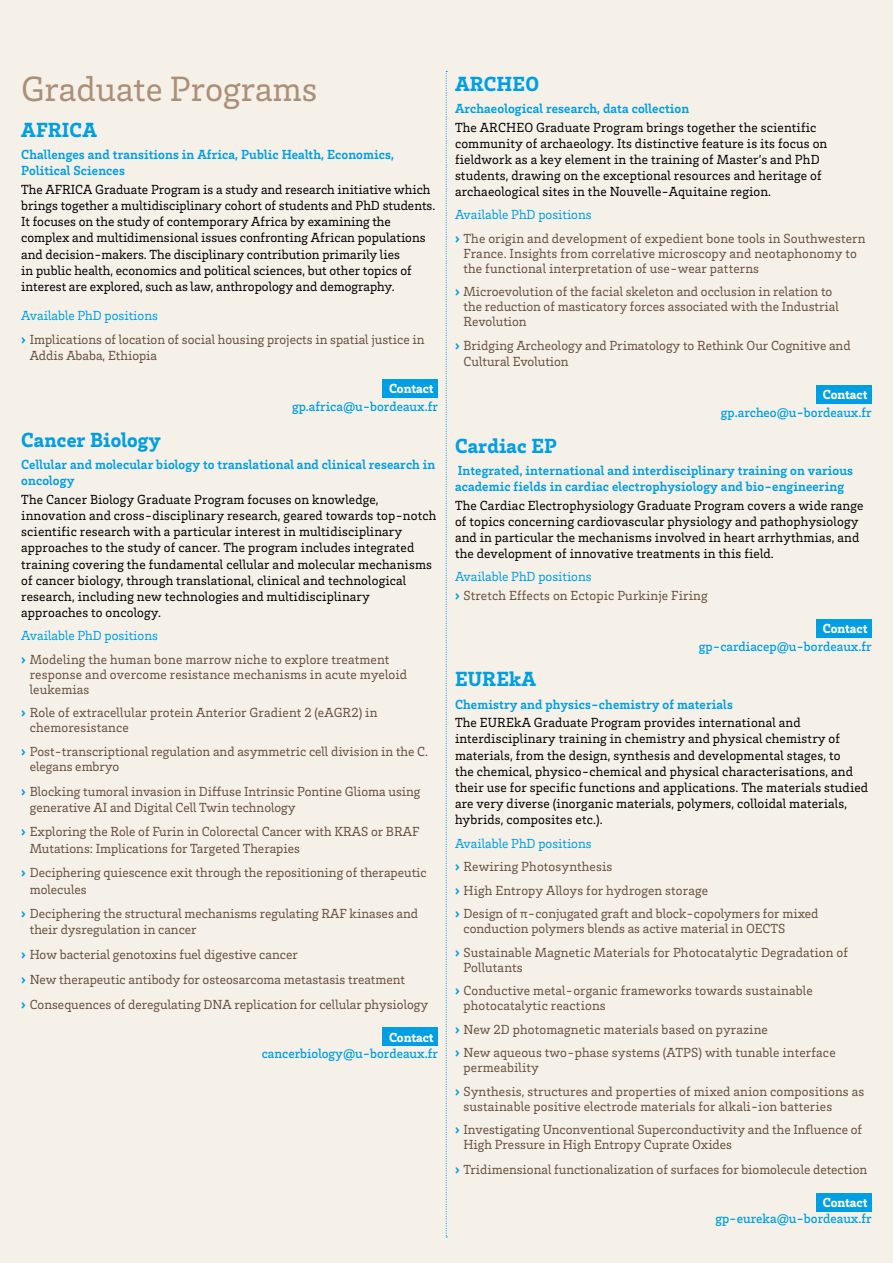
<style>
.page{position:relative;width:893px;height:1263px;background:#f5f1e9}
.page>*{position:absolute;margin:0;border:0;box-sizing:border-box;transform-origin:0 0}
.t1{font:36px "Brix Slab";color:#ab8f77}
.t2{font:900 21px "Brix Slab";letter-spacing:.01em;color:#009fe3}
.t3{font:13.5px/23.5px "Brix Slab";color:#6a503e}
.t4{font:13.5px/16.2px "Brix Slab";letter-spacing:.01em;color:#000}
.t5{font:700 13.5px/16.2px "Brix Slab";letter-spacing:.01em;color:#009fe3}
.t6{font:500 13.5px "Brix Slab";color:#009fe3}
.t7{font:900 13.5px "Brix Slab";color:#fff}
.s1{color:#009fe3}
.s2{font-weight:900;color:#009fe3}
</style>
<div class="page">
<div style="left:382px;top:379px;width:56px;height:19px;background:#009fe3"></div>
<div style="left:382px;top:1028px;width:56px;height:18px;background:#009fe3"></div>
<div style="left:816px;top:385px;width:56px;height:19px;background:#009fe3"></div>
<div style="left:816px;top:619px;width:56px;height:18px;background:#009fe3"></div>
<div style="left:816px;top:1193px;width:56px;height:18px;background:#009fe3"></div>
<svg style="left:446px;top:71px;width:1px;height:1166px"></svg>
<h1 class="t1" style="left:21px;top:66px;width:298px">Graduate Programs</h1>
<h2 class="t2" style="left:21px;top:116px;width:77px">AFRICA</h2>
<p class="t5" style="left:21px;top:146px;width:374px">Challenges and transitions in Africa, Public Health, Economics,<br>Political Sciences</p>
<p class="t4" style="left:21px;top:181px;width:416px">The AFRICA Graduate Program is a study and research initiative which brings together a multidisciplinary cohort of students and PhD students.<br>It focuses on the study of contemporary Africa by examining the complex and multidimensional issues confronting African populations and decision-makers. The disciplinary contribution primarily lies<br>in public health, economics and political sciences, but other topics of interest are explored, such as law, anthropology and demography.</p>
<p class="t3" style="left:21px;top:304px;width:405px"><span class="s1">Available PhD positions<br></span><span class="s2">›</span> Implications of location of social housing projects in spatial justice in</p>
<p class="t3" style="left:30px;top:343px;width:129px">Addis Ababa, Ethiopia</p>
<p class="t7" style="left:389px;top:380px;width:46px">Contact</p>
<p class="t6" style="left:292px;top:398px;width:147px">gp.africa@u-bordeaux.fr</p>
<h2 class="t2" style="left:21px;top:426px;width:141px">Cancer Biology</h2>
<p class="t5" style="left:21px;top:456px;width:416px">Cellular and molecular biology to translational and clinical research in oncology</p>
<p class="t4" style="left:21px;top:491px;width:417px">The Cancer Biology Graduate Program focuses on knowledge, innovation and cross-disciplinary research, geared towards top-notch scientific research with a particular interest in multidisciplinary approaches to the study of cancer. The program includes integrated training covering the fundamental cellular and molecular mechanisms of cancer biology, through translational, clinical and technological research, including new technologies and multidisciplinary approaches to oncology.</p>
<p class="t3" style="left:21px;top:623px;width:370px"><span class="s1">Available PhD positions<br></span><span class="s2">›</span> Modeling the human bone marrow niche to explore treatment</p>
<p class="t3" style="left:30px;top:666px;width:379px;line-height:15px">response and overcome resistance mechanisms in acute myeloid leukemias</p>
<p class="t3" style="left:30px;top:705px;width:349px;line-height:15px;text-indent:-9px"><span class="s2">›</span> Role of extracellular protein Anterior Gradient 2 (eAGR2) in chemoresistance</p>
<p class="t3" style="left:30px;top:743px;width:400px;line-height:15px;text-indent:-9px"><span class="s2">›</span> Post-transcriptional regulation and asymmetric cell division in the C. elegans embryo</p>
<p class="t3" style="left:30px;top:782px;width:392px;line-height:16.2px;text-indent:-9px"><span class="s2">›</span> Blocking tumoral invasion in Diffuse Intrinsic Pontine Glioma using generative AI and Digital Cell Twin technology</p>
<p class="t3" style="left:30px;top:823px;width:391px;line-height:16.2px;text-indent:-9px"><span class="s2">›</span> Exploring the Role of Furin in Colorectal Cancer with KRAS or BRAF<br>Mutations: Implications for Targeted Therapies</p>
<p class="t3" style="left:30px;top:864px;width:399px;line-height:16.2px;text-indent:-9px"><span class="s2">›</span> Deciphering quiescence exit through the repositioning of therapeutic molecules</p>
<p class="t3" style="left:30px;top:905px;width:390px;line-height:16.2px;text-indent:-9px"><span class="s2">›</span> Deciphering the structural mechanisms regulating RAF kinases and their dysregulation in cancer</p>
<p class="t3" style="left:21px;top:942px;width:408px;line-height:24.8px"><span class="s2">›</span> How bacterial genotoxins fuel digestive cancer<br><span class="s2">›</span> New therapeutic antibody for osteosarcoma metastasis treatment<br><span class="s2">›</span> Consequences of deregulating DNA replication for cellular physiology</p>
<p class="t7" style="left:389px;top:1028px;width:46px">Contact</p>
<p class="t6" style="left:262px;top:1045px;width:178px">cancerbiology@u-bordeaux.fr</p>
<h2 class="t2" style="left:455px;top:70px;width:86px">ARCHEO</h2>
<p class="t5" style="left:455px;top:100px;width:236px">Archaeological research, data collection</p>
<p class="t4" style="left:455px;top:118px;width:374px">The ARCHEO Graduate Program brings together the scientific community of archaeology. Its distinctive feature is its focus on fieldwork as a key element in the training of Master’s and PhD students, drawing on the exceptional resources and heritage of archaeological sites in the Nouvelle-Aquitaine region.</p>
<p class="t3" style="left:455px;top:203px;width:412px"><span class="s1">Available PhD positions<br></span><span class="s2">›</span> The origin and development of expedient bone tools in Southwestern</p>
<p class="t3" style="left:463px;top:245px;width:395px;line-height:15px">France. Insights from correlative microscopy and neotaphonomy to the functional interpretation of use-wear patterns</p>
<p class="t3" style="left:463px;top:284px;width:377px;line-height:15px;text-indent:-9px"><span class="s2">›</span> Microevolution of the facial skeleton and occlusion in relation to the reduction of masticatory forces associated with the Industrial<br>Revolution</p>
<p class="t3" style="left:463px;top:337px;width:389px;line-height:16.2px;text-indent:-9px"><span class="s2">›</span> Bridging Archeology and Primatology to Rethink Our Cognitive and<br>Cultural Evolution</p>
<p class="t7" style="left:823px;top:386px;width:46px">Contact</p>
<p class="t6" style="left:721px;top:404px;width:152px">gp.archeo@u-bordeaux.fr</p>
<h2 class="t2" style="left:455px;top:432px;width:103px">Cardiac EP</h2>
<p class="t5" style="left:455px;top:462px;width:400px">Integrated, international and interdisciplinary training on various academic fields in cardiac electrophysiology and bio-engineering</p>
<p class="t4" style="left:455px;top:497px;width:410px">The Cardiac Electrophysiology Graduate Program covers a wide range of topics concerning cardiovascular physiology and pathophysiology and in particular the mechanisms involved in heart arrhythmias, and the development of innovative treatments in this field.</p>
<p class="t3" style="left:455px;top:567px;width:254px;line-height:18.3px"><span class="s1">Available PhD positions<br></span><span class="s2">›</span> Stretch Effects on Ectopic Purkinje Firing</p>
<p class="t7" style="left:823px;top:619px;width:46px">Contact</p>
<p class="t6" style="left:699px;top:638px;width:174px">gp-cardiacep@u-bordeaux.fr</p>
<h2 class="t2" style="left:455px;top:665px;width:83px">EUREkA</h2>
<p class="t5" style="left:455px;top:696px;width:279px">Chemistry and physics-chemistry of materials</p>
<p class="t4" style="left:455px;top:714px;width:415px">The EUREkA Graduate Program provides international and interdisciplinary training in chemistry and physical chemistry of materials, from the design, synthesis and developmental stages, to<br>the chemical, physico-chemical and physical characterisations, and their use for specific functions and applications. The materials studied are very diverse (inorganic materials, polymers, colloidal materials, hybrids, composites etc.).</p>
<p class="t3" style="left:455px;top:831px;width:365px"><span class="s1">Available PhD positions<br></span><span class="s2">›</span> Rewiring Photosynthesis<br><span class="s2">›</span> High Entropy Alloys for hydrogen storage<br><span class="s2">›</span> Design of π-conjugated graft and block-copolymers for mixed</p>
<p class="t3" style="left:455px;top:916px;width:395px;text-indent:9px">conduction polymers blends as active material in OECTS<br><span class="s2">›</span> Sustainable Magnetic Materials for Photocatalytic Degradation of</p>
<p class="t3" style="left:455px;top:955px;width:359px;text-indent:9px">Pollutants<br><span class="s2">›</span> Conductive metal-organic frameworks towards sustainable</p>
<p class="t3" style="left:455px;top:993px;width:382px;text-indent:9px">photocatalytic reactions<br><span class="s2">›</span> New 2D photomagnetic materials based on pyrazine<br><span class="s2">›</span> New aqueous two-phase systems (ATPS) with tunable interface</p>
<p class="t3" style="left:455px;top:1055px;width:411px;text-indent:9px">permeability<br><span class="s2">›</span> Synthesis, structures and properties of mixed anion compositions as</p>
<p class="t3" style="left:455px;top:1094px;width:409px;text-indent:9px">sustainable positive electrode materials for alkali-ion batteries<br><span class="s2">›</span> Investigating Unconventional Superconductivity and the Influence of</p>
<p class="t3" style="left:455px;top:1131px;width:414px;line-height:24.8px;text-indent:9px">High Pressure in High Entropy Cuprate Oxides<br><span class="s2">›</span> Tridimensional functionalization of surfaces for biomolecule detection</p>
<p class="t7" style="left:823px;top:1193px;width:46px">Contact</p>
<p class="t6" style="left:715px;top:1210px;width:158px">gp-eureka@u-bordeaux.fr</p>
</div>
